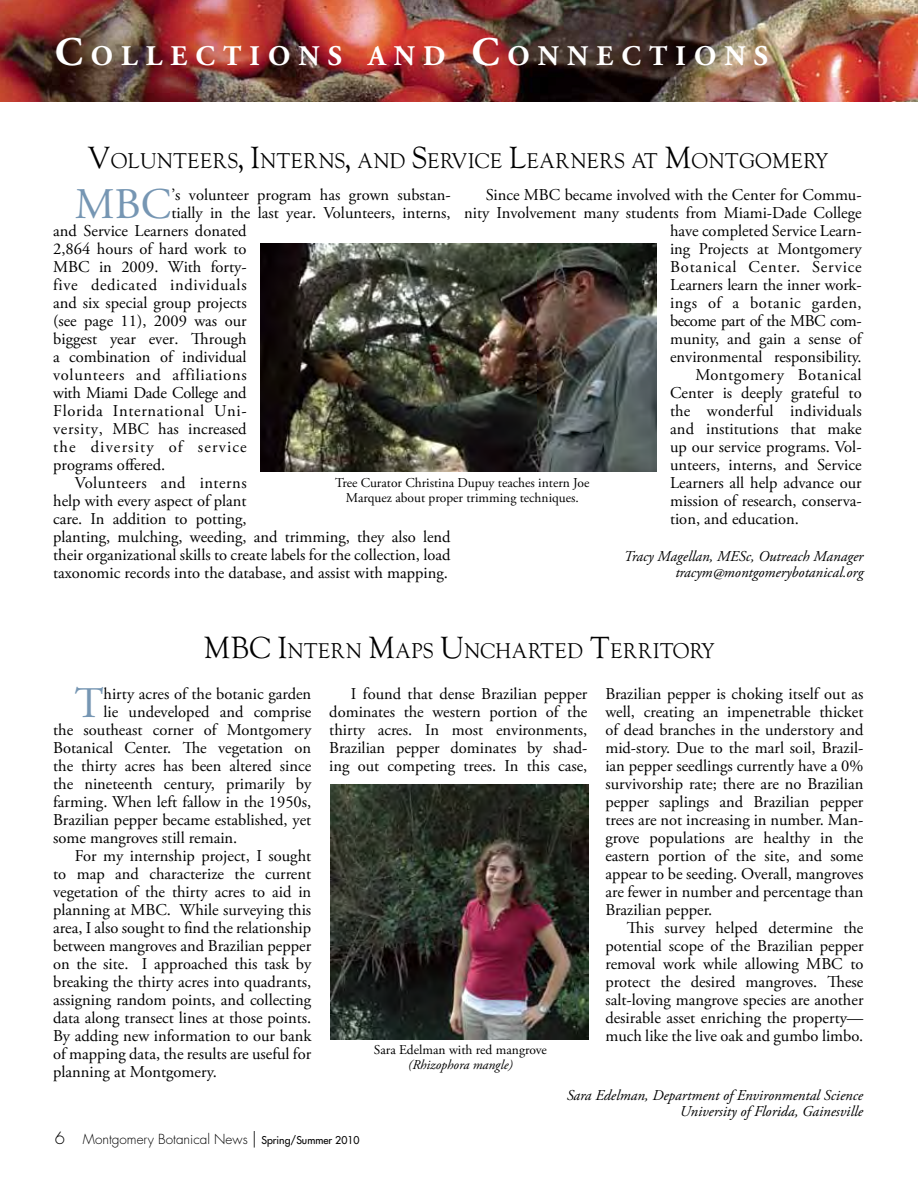
<style>
.page{position:relative;width:918px;height:1188px;background:#fff}
.page>*{position:absolute;margin:0;border:0;box-sizing:border-box;transform-origin:0 0}
.t1{font:43.65px "Adobe Garamond Pro";color:#7696b3}
.t2{font:700 28.35px "Adobe Garamond Pro";letter-spacing:.285em;color:#fff}
.t3{font:18.9px "Goudy Old Style";color:#000}
.t4{font:16.5px/18px "Adobe Garamond Pro";color:#000;text-align:justify}
.t5{font:16.5px "Adobe Garamond Pro";letter-spacing:.04em;color:#000}
.t6{font:16.5px "Adobe Garamond Pro";letter-spacing:.03em;color:#000}
.t7{font:16.5px "Adobe Garamond Pro";letter-spacing:-.02em;color:#000}
.t8{font:16.5px "Adobe Garamond Pro";letter-spacing:.05em;color:#000}
.t9{font:16.5px "Adobe Garamond Pro";letter-spacing:-.03em;color:#000}
.t10{font:16.5px "Adobe Garamond Pro";letter-spacing:.07em;color:#000}
.t11{font:italic 15px/16.5px "Adobe Garamond Pro";color:#000;text-align:right}
.t12{font:13.5px/15px "Adobe Garamond Pro";color:#000;text-align:center}
.t13{font:300 13.5px "Futura";color:#000}
.t14{font:italic 13.5px "Adobe Garamond Pro";color:#000}
.s1{font-size:40.5px}
.s2{font-size:27px}
.s3{font-size:16.5px}
.s4{font-weight:400;font-size:10.5px}
</style>
<div class="page">
<img style="left:0;top:0;width:918px;height:101px">
<img style="left:260px;top:243px;width:397px;height:229px">
<img style="left:331px;top:784px;width:258px;height:255px">
<h2 class="t2" style="left:55px;top:40px;width:714px"><span class="s1">C</span>OLLECTIONS AND <span class="s1">C</span>ONNECTIONS</h2>
<p class="t3" style="left:87px;top:148px;width:744px"><span class="s2">V</span>OLUNTEERS<span class="s2">, I</span>NTERNS<span class="s2">,</span> AND <span class="s2">S</span>ERVICE <span class="s2">L</span>EARNERS AT <span class="s2">M</span>ONTGOMERY</p>
<h1 class="t1" style="left:75px;top:178px;width:98px">MBC</h1>
<p class="t4" style="left:171px;top:186px;width:281px">’s volunteer program has grown substan-</p>
<p class="t4" style="left:486px;top:186px;width:377px">Since MBC became involved with the Center for Commu-</p>
<p class="t4" style="left:464px;top:204px;width:399px">nity Involvement many students from Miami-Dade College</p>
<p class="t4" style="left:670px;top:222px;width:193px">have completed Service Learn-</p>
<p class="t4" style="left:670px;top:240px;width:193px">ing Projects at Montgomery</p>
<p class="t8" style="left:670px;top:256px;width:193px">Botanical Center. Service</p>
<p class="t4" style="left:670px;top:276px;width:193px">Learners learn the inner work-</p>
<p class="t6" style="left:670px;top:292px;width:193px">ings of a botanic garden,</p>
<p class="t9" style="left:670px;top:310px;width:193px">become part of the MBC com-</p>
<p class="t4" style="left:670px;top:330px;width:193px">munity, and gain a sense of</p>
<p class="t4" style="left:670px;top:348px;width:193px">environmental responsibility.</p>
<p class="t6" style="left:695px;top:364px;width:168px">Montgomery Botanical</p>
<p class="t4" style="left:670px;top:384px;width:193px">Center is deeply grateful to</p>
<p class="t4" style="left:670px;top:402px;width:193px">the wonderful individuals</p>
<p class="t4" style="left:670px;top:420px;width:193px">and institutions that make</p>
<p class="t4" style="left:670px;top:438px;width:193px">up our service programs. Vol-</p>
<p class="t4" style="left:670px;top:456px;width:193px">unteers, interns, and Service</p>
<p class="t4" style="left:670px;top:474px;width:193px">Learners all help advance our</p>
<p class="t4" style="left:670px;top:492px;width:193px">mission of research, conserva-</p>
<p class="t4" style="left:670px;top:510px;width:130px">tion, and education.</p>
<p class="t4" style="left:171px;top:204px;width:281px">tially in the last year. Volunteers, interns,</p>
<p class="t4" style="left:53px;top:222px;width:195px">and Service Learners donated</p>
<p class="t4" style="left:53px;top:240px;width:195px">2,864 hours of hard work to</p>
<p class="t4" style="left:53px;top:258px;width:195px">MBC in 2009. With forty-</p>
<p class="t5" style="left:53px;top:274px;width:195px">five dedicated individuals</p>
<p class="t4" style="left:53px;top:294px;width:195px">and six special group projects</p>
<p class="t4" style="left:53px;top:312px;width:195px">(see page 11), 2009 was our</p>
<p class="t4" style="left:53px;top:330px;width:195px">biggest year ever. Through</p>
<p class="t4" style="left:53px;top:348px;width:195px">a combination of individual</p>
<p class="t5" style="left:53px;top:364px;width:195px">volunteers and affiliations</p>
<p class="t7" style="left:53px;top:382px;width:195px">with Miami Dade College and</p>
<p class="t5" style="left:53px;top:400px;width:195px">Florida International Uni-</p>
<p class="t4" style="left:53px;top:420px;width:195px">versity, MBC has increased</p>
<p class="t10" style="left:53px;top:436px;width:195px">the diversity of service</p>
<p class="t4" style="left:53px;top:456px;width:114px">programs offered.</p>
<p class="t6" style="left:75px;top:472px;width:173px">Volunteers and interns</p>
<p class="t4" style="left:53px;top:492px;width:195px">help with every aspect of plant</p>
<p class="t4" style="left:53px;top:510px;width:195px">care. In addition to potting,</p>
<p class="t4" style="left:53px;top:528px;width:399px">planting, mulching, weeding, and trimming, they also lend</p>
<p class="t4" style="left:53px;top:546px;width:399px">their organizational skills to create labels for the collection, load</p>
<p class="t4" style="left:53px;top:564px;width:396px">taxonomic records into the database, and assist with mapping.</p>
<p class="t12" style="left:335px;top:476px;width:256px">Tree Curator Christina Dupuy teaches intern Joe<br>Marquez about proper trimming techniques.</p>
<p class="t11" style="left:624px;top:548px;width:241px">Tracy Magellan, MESc, Outreach Manager tracym@montgomerybotanical.org</p>
<p class="t3" style="left:204px;top:639px;width:513px"><span class="s2">MBC I</span>NTERN <span class="s2">M</span>APS <span class="s2">U</span>NCHARTED <span class="s2">T</span>ERRITORY</p>
<h1 class="t1" style="left:75px;top:677px;width:30px">T</h1>
<p class="t4" style="left:104px;top:685px;width:209px">hirty acres of the botanic garden</p>
<p class="t4" style="left:104px;top:703px;width:209px">lie undeveloped and comprise</p>
<p class="t4" style="left:53px;top:721px;width:260px">the southeast corner of Montgomery</p>
<p class="t4" style="left:53px;top:739px;width:260px">Botanical Center. The vegetation on</p>
<p class="t4" style="left:53px;top:757px;width:260px">the thirty acres has been altered since</p>
<p class="t4" style="left:53px;top:775px;width:260px">the nineteenth century, primarily by</p>
<p class="t4" style="left:53px;top:793px;width:260px">farming. When left fallow in the 1950s,</p>
<p class="t4" style="left:53px;top:811px;width:260px">Brazilian pepper became established, yet</p>
<p class="t4" style="left:53px;top:829px;width:186px">some mangroves still remain.</p>
<p class="t4" style="left:75px;top:847px;width:238px">For my internship project, I sought</p>
<p class="t4" style="left:53px;top:865px;width:260px">to map and characterize the current</p>
<p class="t4" style="left:53px;top:883px;width:260px">vegetation of the thirty acres to aid in</p>
<p class="t4" style="left:53px;top:901px;width:260px">planning at MBC. While surveying this</p>
<p class="t4" style="left:53px;top:919px;width:260px">area, I also sought to find the relationship</p>
<p class="t4" style="left:53px;top:937px;width:260px">between mangroves and Brazilian pepper</p>
<p class="t4" style="left:53px;top:955px;width:260px">on the site. I approached this task by</p>
<p class="t4" style="left:53px;top:973px;width:260px">breaking the thirty acres into quadrants,</p>
<p class="t4" style="left:53px;top:991px;width:260px">assigning random points, and collecting</p>
<p class="t4" style="left:53px;top:1009px;width:260px">data along transect lines at those points.</p>
<p class="t4" style="left:53px;top:1027px;width:260px">By adding new information to our bank</p>
<p class="t4" style="left:53px;top:1045px;width:260px">of mapping data, the results are useful for</p>
<p class="t4" style="left:53px;top:1063px;width:165px">planning at Montgomery.</p>
<p class="t4" style="left:329px;top:685px;width:260px;text-indent:22px">I found that dense Brazilian pepper dominates the western portion of the thirty acres. In most environments, Brazilian pepper dominates by shad&shy;ing out competing trees. In this case,</p>
<p class="t4" style="left:605px;top:685px;width:260px">Brazilian pepper is choking itself out as well, creating an impenetrable thicket of dead branches in the understory and mid-story. Due to the marl soil, Brazil&shy;ian pepper seedlings currently have a 0% survivorship rate; there are no Brazilian pepper saplings and Brazilian pepper trees are not increasing in number. Man&shy;grove populations are healthy in the eastern portion of the site, and some appear to be seeding. Overall, mangroves are fewer in number and percentage than Brazilian pepper.</p>
<p class="t4" style="left:605px;top:919px;width:260px;text-indent:22px">This survey helped determine the potential scope of the Brazilian pepper removal work while allowing MBC to protect the desired mangroves. These salt-loving mangrove species are another desirable asset enriching the property— much like the live oak and gumbo limbo.</p>
<p class="t12" style="left:374px;top:1042px;width:174px">Sara Edelman with red mangrove</p>
<p class="t14" style="left:408px;top:1056px;width:106px">(Rhizophora mangle)</p>
<p class="t11" style="left:567px;top:1087px;width:298px">Sara Edelman, Department of Environmental Science<br>University of Florida, Gainesville</p>
<p class="t13" style="left:55px;top:1131px;width:306px"><span class="s3">6</span> Montgomery Botanical News <span class="s3">|</span> <span class="s4">Spring/Summer 2010</span></p>
</div>
